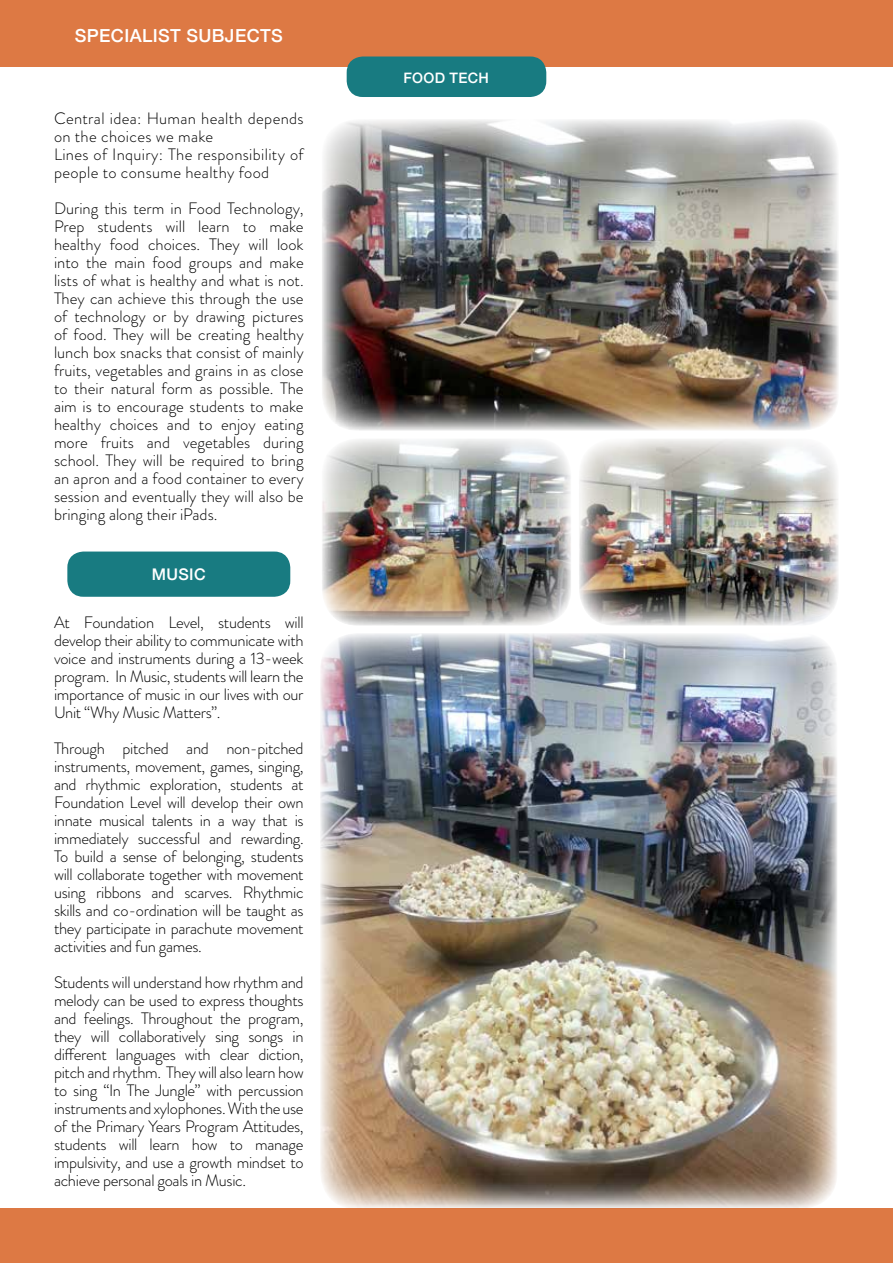
<style>
.page{position:relative;width:893px;height:1263px;background:#fff}
.page>*{position:absolute;margin:0;border:0;box-sizing:border-box;transform-origin:0 0}
.t1{font:500 18px "Helvetica Neue";letter-spacing:.02em;color:#fff}
.t2{font:300 16.5px/18px "Brandon Grotesque";color:#000;text-align:justify}
.t3{font:300 16.5px/18px "Brandon Grotesque";letter-spacing:.02em;color:#000}
.t4{font:500 16.05px "Helvetica Neue";letter-spacing:.02em;color:#fff}
.t5{font:500 14.4px "Helvetica Neue";letter-spacing:.02em;color:#fff}
</style>
<div class="page">
<div style="left:0;top:1209px;width:893px;height:54px;background:#dd7944"></div>
<div style="left:0;top:0;width:893px;height:67px;background:#dd7944"></div>
<div style="left:67px;top:551px;width:223px;height:46px;background:#187b81;border-radius:16px"></div>
<div style="left:347px;top:57px;width:199px;height:40px;background:#187b81;border-radius:16px"></div>
<img style="left:322px;top:120px;width:517px;height:311px">
<img style="left:320px;top:633px;width:517px;height:576px">
<img style="left:322px;top:439px;width:249px;height:187px">
<img style="left:579px;top:439px;width:260px;height:187px">
<p class="t1" style="left:75px;top:21px;width:209px">SPECIALIST SUBJECTS</p>
<p class="t3" style="left:54px;top:109px;width:251px">Central idea: Human health depends on the choices we make<br>Lines of Inquiry: The responsibility of people to consume healthy food</p>
<p class="t2" style="left:54px;top:199px;width:251px">During this term in Food Technology, Prep students will learn to make healthy food choices. They will look into the main food groups and make lists of what is healthy and what is not.<br>They can achieve this through the use of technology or by drawing pictures of food. They will be creating healthy lunch box snacks that consist of mainly fruits, vegetables and grains in as close to their natural form as possible. The aim is to encourage students to make healthy choices and to enjoy eating more fruits and vegetables during school. They will be required to bring an apron and a food container to every session and eventually they will also be bringing along their iPads.</p>
<p class="t4" style="left:152px;top:561px;width:55px">MUSIC</p>
<p class="t2" style="left:54px;top:614px;width:251px">At Foundation Level, students will develop their ability to communicate with voice and instruments during a 13-week program. In Music, students will learn the importance of music in our lives with our Unit “Why Music Matters”.</p>
<p class="t2" style="left:54px;top:740px;width:251px">Through pitched and non-pitched instruments, movement, games, singing, and rhythmic exploration, students at Foundation Level will develop their own innate musical talents in a way that is immediately successful and rewarding.<br>To build a sense of belonging, students will collaborate together with movement using ribbons and scarves. Rhythmic skills and co-ordination will be taught as they participate in parachute movement activities and fun games.</p>
<p class="t2" style="left:54px;top:974px;width:251px">Students will understand how rhythm and melody can be used to express thoughts and feelings. Throughout the program, they will collaboratively sing songs in different languages with clear diction, pitch and rhythm. They will also learn how to sing “In The Jungle” with percussion instruments and xylophones. With the use of the Primary Years Program Attitudes, students will learn how to manage impulsivity, and use a growth mindset to achieve personal goals in Music.</p>
<p class="t5" style="left:403px;top:66px;width:87px">FOOD TECH</p>
</div>
